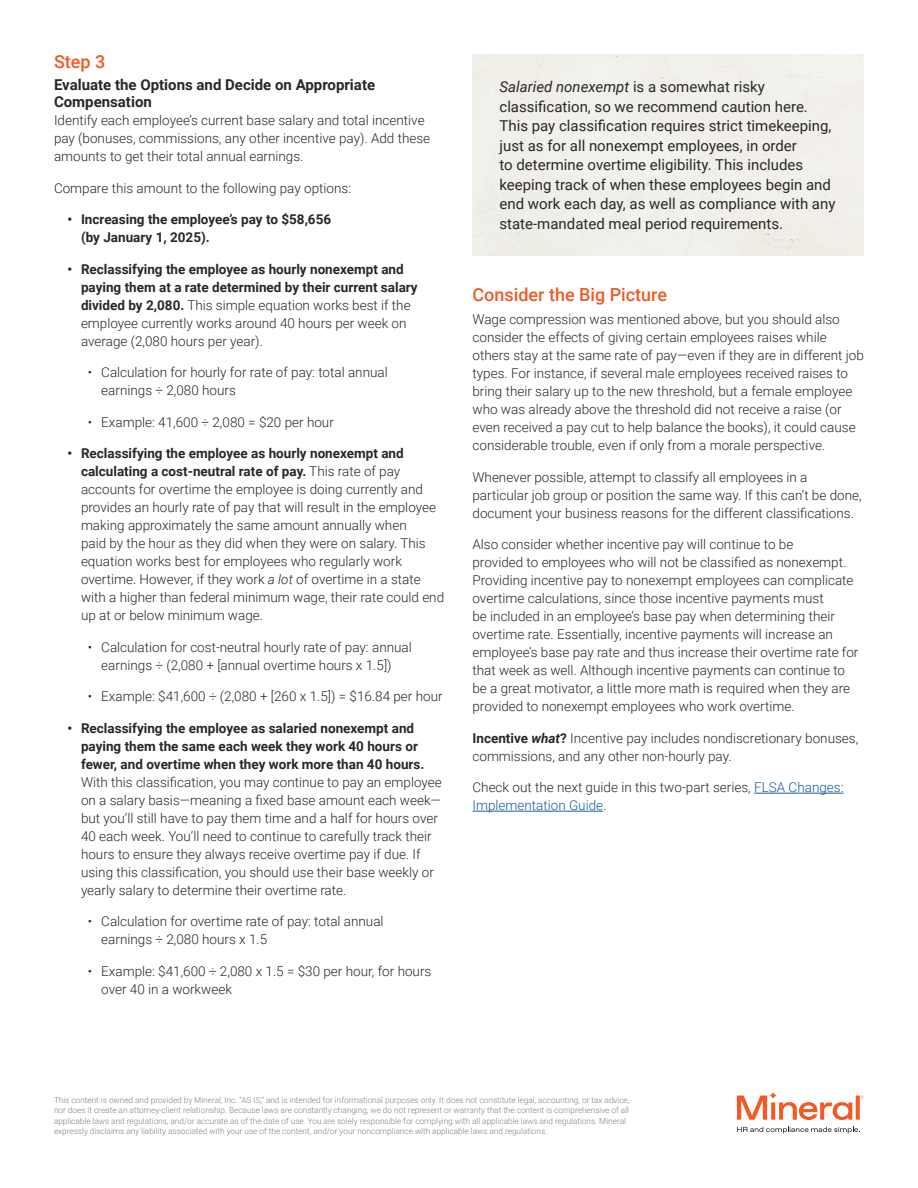
<style>
.page{position:relative;width:918px;height:1188px;background:#fff}
.page>*{position:absolute;margin:0;border:0;box-sizing:border-box;transform-origin:0 0}
.Secondary_header{font:500 18px "Roboto";color:#f15a26}
.Stat_text{font:15px/19.5px "Roboto";color:#282828}
.Tertiary_header{font:700 15px/17.2px "Roboto";color:#282828}
.body_copy{font:300 13.5px/18px "Roboto";color:#282828}
.t1{font:700 13.5px/18px "Roboto";color:#282828}
.About_Mineral_text{font:300 8.25px/10.5px "Roboto";color:#808285}
.s1{font-weight:300}
.s2{font-weight:700}
.s3{font-style:italic}
.s4{font-weight:700;font-style:italic}
.s5{color:#175d9e}
</style>
<div class="page">
<hr style="left:754px;top:793px;width:90px;height:1px;background:#175d9e">
<hr style="left:472px;top:811px;width:131px;height:1px;background:#175d9e">
<svg style="left:737px;top:1092px;width:127px;height:28px"></svg>
<svg style="left:737px;top:1127px;width:123px;height:6px"></svg>
<p class="Secondary_header" style="left:54px;top:48px;width:53px">Step 3</p>
<p class="Tertiary_header" style="left:54px;top:76px;width:323px">Evaluate the Options and Decide on Appropriate<br>Compensation</p>
<p class="body_copy" style="left:54px;top:111px;width:378px">Identify each employee’s current base salary and total incentive pay (bonuses, commissions, any other incentive pay). Add these amounts to get their total annual earnings.</p>
<p class="body_copy" style="left:54px;top:179px;width:299px">Compare this amount to the following pay options:</p>
<p class="t1" style="left:81px;top:210px;width:252px;text-indent:-14px">• Increasing the employee’s pay to $58,656 (by January 1, 2025).</p>
<p class="t1" style="left:81px;top:260px;width:338px;text-indent:-14px">• Reclassifying the employee as hourly nonexempt and paying them at a rate determined by their current salary divided by 2,080. <span class="s1">This simple equation works best if the employee currently works around 40 hours per week on average (2,080 hours per year).</span></p>
<p class="body_copy" style="left:101px;top:363px;width:288px;text-indent:-14px">• Calculation for hourly for rate of pay: total annual earnings ÷ 2,080 hours</p>
<p class="body_copy" style="left:88px;top:413px;width:248px">• Example: 41,600 ÷ 2,080 = $20 per hour</p>
<p class="body_copy" style="left:81px;top:444px;width:365px;text-indent:-14px"><span class="s2">• Reclassifying the employee as hourly nonexempt and calculating a cost-neutral rate of pay.</span> This rate of pay accounts for overtime the employee is doing currently and provides an hourly rate of pay that will result in the employee making approximately the same amount annually when<br>paid by the hour as they did when they were on salary. This equation works best for employees who regularly work overtime. However, if they work <span class="s3">a lot</span> of overtime in a state with a higher than federal minimum wage, their rate could end up at or below minimum wage.</p>
<p class="body_copy" style="left:88px;top:638px;width:326px;text-align:center">• Calculation for cost-neutral hourly rate of pay: annual earnings ÷ (2,080 + [annual overtime hours x 1.5])</p>
<p class="body_copy" style="left:88px;top:687px;width:356px">• Example: $41,600 ÷ (2,080 + [260 x 1.5]) = $16.84 per hour</p>
<p class="body_copy" style="left:81px;top:719px;width:362px;text-indent:-14px"><span class="s2">• Reclassifying the employee as salaried nonexempt and paying them the same each week they work 40 hours or fewer, and overtime when they work more than 40 hours.<br></span>With this classification, you may continue to pay an employee on a salary basis—meaning a fixed base amount each week— but you’ll still have to pay them time and a half for hours over 40 each week. You’ll need to continue to carefully track their hours to ensure they always receive overtime pay if due. If using this classification, you should use their base weekly or yearly salary to determine their overtime rate.</p>
<p class="body_copy" style="left:101px;top:912px;width:284px;text-indent:-14px">• Calculation for overtime rate of pay: total annual earnings ÷ 2,080 hours x 1.5</p>
<p class="body_copy" style="left:101px;top:962px;width:332px;text-indent:-14px">• Example: $41,600 ÷ 2,080 x 1.5 = $30 per hour, for hours over 40 in a workweek</p>
<p class="Stat_text" style="left:500px;top:77px;width:338px"><span class="s3">Salaried nonexempt</span> is a somewhat risky classification, so we recommend caution here.<br>This pay classification requires strict timekeeping, just as for all nonexempt employees, in order<br>to determine overtime eligibility. This includes keeping track of when these employees begin and end work each day, as well as compliance with any state-mandated meal period requirements.</p>
<p class="Secondary_header" style="left:472px;top:282px;width:196px">Consider the Big Picture</p>
<p class="body_copy" style="left:472px;top:310px;width:393px">Wage compression was mentioned above, but you should also consider the effects of giving certain employees raises while others stay at the same rate of pay—even if they are in different job types. For instance, if several male employees received raises to bring their salary up to the new threshold, but a female employee who was already above the threshold did not receive a raise (or even received a pay cut to help balance the books), it could cause considerable trouble, even if only from a morale perspective.</p>
<p class="body_copy" style="left:472px;top:467px;width:391px">Whenever possible, attempt to classify all employees in a particular job group or position the same way. If this can’t be done, document your business reasons for the different classifications.</p>
<p class="body_copy" style="left:472px;top:535px;width:388px">Also consider whether incentive pay will continue to be<br>provided to employees who will not be classified as nonexempt.<br>Providing incentive pay to nonexempt employees can complicate overtime calculations, since those incentive payments must<br>be included in an employee’s base pay when determining their overtime rate. Essentially, incentive payments will increase an employee’s base pay rate and thus increase their overtime rate for that week as well. Although incentive payments can continue to be a great motivator, a little more math is required when they are provided to nonexempt employees who work overtime.</p>
<p class="body_copy" style="left:472px;top:728px;width:387px"><span class="s2">Incentive</span> <span class="s4">what</span><span class="s2">?</span> Incentive pay includes nondiscretionary bonuses, commissions, and any other non-hourly pay.</p>
<p class="body_copy" style="left:472px;top:778px;width:373px">Check out the next guide in this two-part series, <span class="s5">FLSA Changes:<br>Implementation Guide</span>.</p>
<p class="About_Mineral_text" style="left:54px;top:1094px;width:577px">This content is owned and provided by Mineral, Inc. “AS IS,” and is intended for informational purposes only. It does not constitute legal, accounting, or tax advice, nor does it create an attorney-client relationship. Because laws are constantly changing, we do not represent or warranty that the content is comprehensive of all applicable laws and regulations, and/or accurate as of the date of use. You are solely responsible for complying with all applicable laws and regulations. Mineral expressly disclaims any liability associated with your use of the content, and/or your noncompliance with applicable laws and regulations.</p>
</div>
